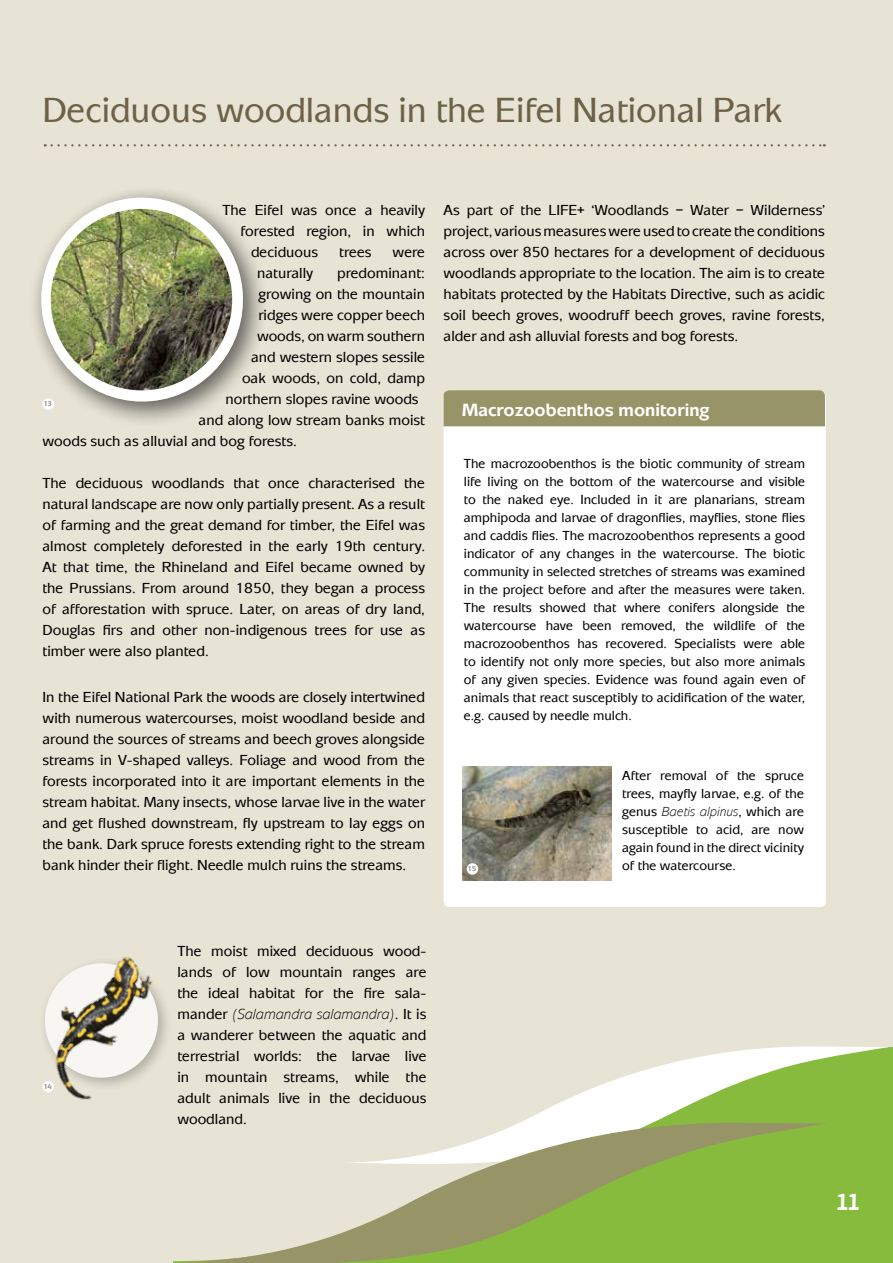
<style>
.page{position:relative;width:893px;height:1263px;background:#e7e3d5}
.page>*{position:absolute;margin:0;border:0;box-sizing:border-box;transform-origin:0 0}
.t1{font:500 36px "Mixage EF";color:#6d6247}
.t2{font:700 27px "BDKJ";color:#fff}
.t3{font:700 18.45px "Mixage EF";color:#fff}
.t4{font:500 15px/21px "Mixage EF";color:#000;text-align:justify}
.t5{font:500 13.5px/18px "Mixage EF";color:#000;text-align:justify}
.t6{font:700 7.5px "Mixage EF";color:#949290}
.s1{font-weight:400;font-style:italic}
</style>
<div class="page">
<div style="left:827px;top:1047px;width:66px;height:216px;background:#87bb3e"></div>
<svg style="left:519px;top:1046px;width:370px;height:121px"></svg>
<svg style="left:173px;top:1123px;width:654px;height:140px"></svg>
<svg style="left:52px;top:144px;width:773px;height:2px"></svg>
<img style="left:42px;top:956px;width:172px;height:176px">
<div style="left:444px;top:391px;width:382px;height:516px;background:#fff;border-radius:6px"></div>
<div style="left:444px;top:390px;width:381px;height:36px;background:#979467"></div>
<img style="left:462px;top:766px;width:150px;height:114px">
<div style="left:28px;top:185px;width:241px;height:243px;background:#000;opacity:.35"></div>
<svg style="left:37px;top:193px;width:210px;height:213px"></svg>
<img style="left:51px;top:209px;width:181px;height:181px;border-radius:91px">
<div style="left:43px;top:398px;width:11px;height:12px;background:#fff;border-radius:50%"></div>
<div style="left:43px;top:1081px;width:11px;height:11px;background:#fff;border-radius:50%"></div>
<div style="left:467px;top:863px;width:11px;height:12px;background:#fff;border-radius:50%"></div>
<h1 class="t1" style="left:43px;top:90px;width:741px">Deciduous woodlands in the Eifel National Park</h1>
<p class="t4" style="left:223px;top:199px;width:204px">The Eifel was once a heavily</p>
<p class="t4" style="left:241px;top:220px;width:186px">forested region, in which</p>
<p class="t4" style="left:251px;top:241px;width:69px">deciduous</p>
<p class="t4" style="left:339px;top:241px;width:34px">trees</p>
<p class="t4" style="left:393px;top:241px;width:34px">were</p>
<p class="t4" style="left:257px;top:262px;width:58px">naturally</p>
<p class="t4" style="left:337px;top:262px;width:89px">predominant:</p>
<p class="t4" style="left:259px;top:283px;width:168px">growing on the mountain</p>
<p class="t4" style="left:259px;top:304px;width:168px">ridges were copper beech</p>
<p class="t4" style="left:257px;top:325px;width:169px">woods, on warm southern</p>
<p class="t4" style="left:251px;top:346px;width:176px">and western slopes sessile</p>
<p class="t4" style="left:242px;top:367px;width:184px">oak woods, on cold, damp</p>
<p class="t4" style="left:226px;top:388px;width:195px">northern slopes ravine woods</p>
<p class="t4" style="left:199px;top:409px;width:228px">and along low stream banks moist</p>
<p class="t4" style="left:43px;top:430px;width:256px">woods such as alluvial and bog forests.</p>
<p class="t4" style="left:43px;top:472px;width:384px">The deciduous woodlands that once characterised the natural landscape are now only partially present. As a result of farming and the great demand for timber, the Eifel was almost completely deforested in the early 19th century.<br>At that time, the Rhineland and Eifel became owned by the Prussians. From around 1850, they began a process of afforestation with spruce. Later, on areas of dry land, Douglas firs and other non-indigenous trees for use as timber were also planted.</p>
<p class="t4" style="left:43px;top:687px;width:384px">In the Eifel National Park the woods are closely intertwined with numerous watercourses, moist woodland beside and around the sources of streams and beech groves alongside streams in V-shaped valleys. Foliage and wood from the forests incorporated into it are important elements in the stream habitat. Many insects, whose larvae live in the water and get flushed downstream, fly upstream to lay eggs on the bank. Dark spruce forests extending right to the stream bank hinder their flight. Needle mulch ruins the streams.</p>
<p class="t6" style="left:43px;top:399px;width:10px">13</p>
<p class="t4" style="left:444px;top:199px;width:383px">As part of the LIFE+ ‘Woodlands – Water – Wilderness’ project, various measures were used to create the conditions across over 850 hectares for a development of deciduous woodlands appropriate to the location. The aim is to create habitats protected by the Habitats Directive, such as acidic soil beech groves, woodruff beech groves, ravine forests, alder and ash alluvial forests and bog forests.</p>
<p class="t3" style="left:462px;top:399px;width:249px">Macrozoobenthos monitoring</p>
<p class="t5" style="left:464px;top:455px;width:343px">The macrozoobenthos is the biotic community of stream life living on the bottom of the watercourse and visible to the naked eye. Included in it are planarians, stream amphipoda and larvae of dragonflies, mayflies, stone flies and caddis flies. The macrozoobenthos represents a good indicator of any changes in the watercourse. The biotic community in selected stretches of streams was examined in the project before and after the measures were taken.<br>The results showed that where conifers alongside the watercourse have been removed, the wildlife of the macrozoobenthos has recovered. Specialists were able to identify not only more species, but also more animals of any given species. Evidence was found again even of animals that react susceptibly to acidification of the water, e.g. caused by needle mulch.</p>
<p class="t6" style="left:468px;top:864px;width:10px">15</p>
<p class="t5" style="left:622px;top:767px;width:183px">After removal of the spruce trees, mayfly larvae, e.g. of the genus <span class="s1">Baetis alpinus</span>, which are susceptible to acid, are now again found in the direct vicinity of the watercourse.</p>
<p class="t6" style="left:43px;top:1082px;width:10px">14</p>
<p class="t4" style="left:177px;top:940px;width:251px">The moist mixed deciduous wood&shy;lands of low mountain ranges are the ideal habitat for the fire sala&shy;mander <span class="s1">(Salamandra salamandra)</span>. It is a wanderer between the aquatic and terrestrial worlds: the larvae live in mountain streams, while the adult animals live in the deciduous woodland.</p>
<h2 class="t2" style="left:837px;top:1183px;width:24px">11</h2>
</div>
